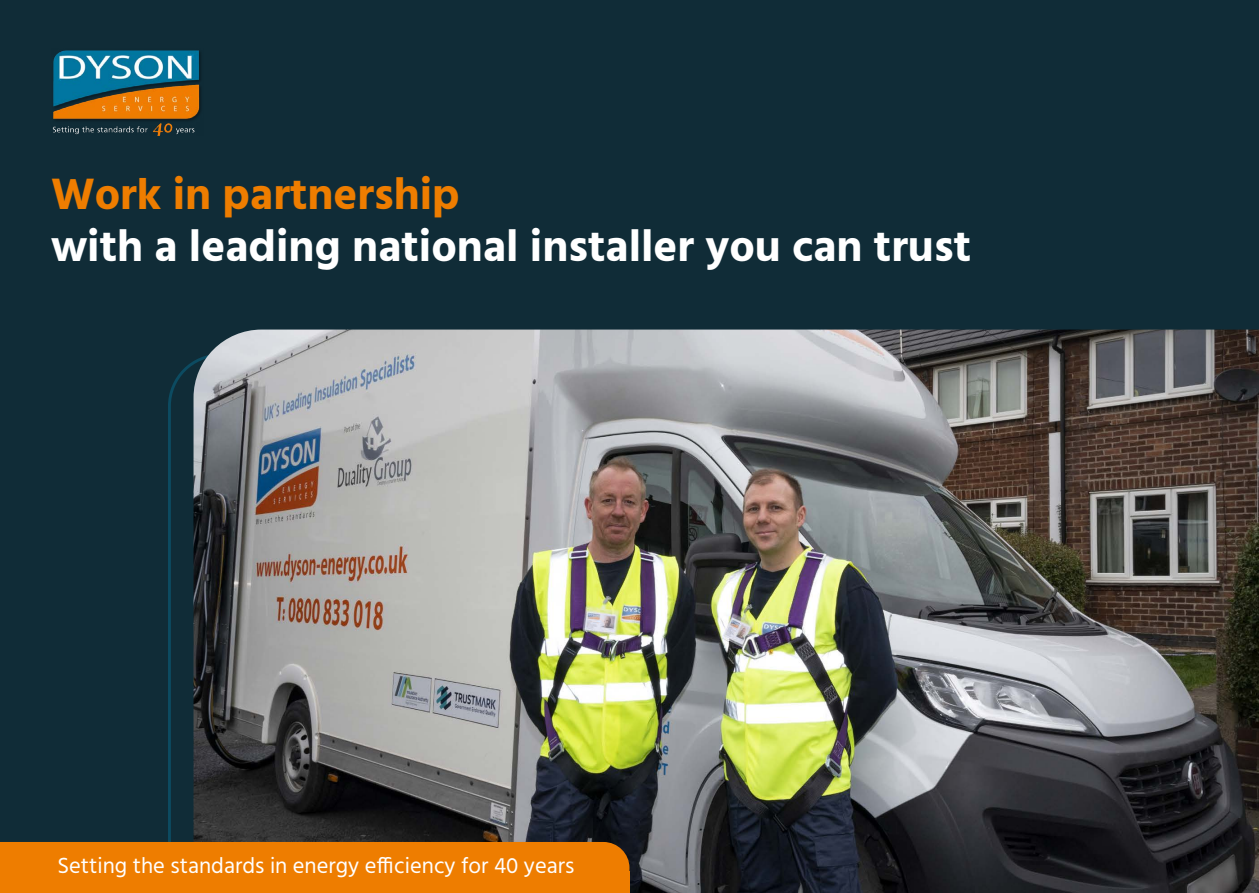
<style>
.page{position:relative;width:1259px;height:893px;background:#102c37}
.page>*{position:absolute;margin:0;border:0;box-sizing:border-box;transform-origin:0 0}
.t1{font:700 45px "Hind";color:#fff}
.t2{font:700 45px "Hind";color:#ee7d00}
.t3{font:22.5px "Hind";color:#fff}
</style>
<div class="page">
<svg style="left:168px;top:362px;width:25px;height:480px"></svg>
<img style="left:52px;top:50px;width:149px;height:85px">
<img style="left:193px;top:330px;width:1066px;height:563px">
<div style="left:0;top:842px;width:629px;height:51px;background:#ee7d00"></div>
<div style="left:298px;top:871px;width:331px;height:22px;background:#ee7d00"></div>
<div style="left:0;top:842px;width:219px;height:23px;background:#ee7d00"></div>
<h1 class="t2" style="left:51px;top:167px;width:410px">Work in partnership</h1>
<h1 class="t1" style="left:51px;top:219px;width:921px">with a leading national installer you can trust</h1>
<p class="t3" style="left:57px;top:850px;width:518px">Setting the standards in energy efficiency for 40 years</p>
</div>
